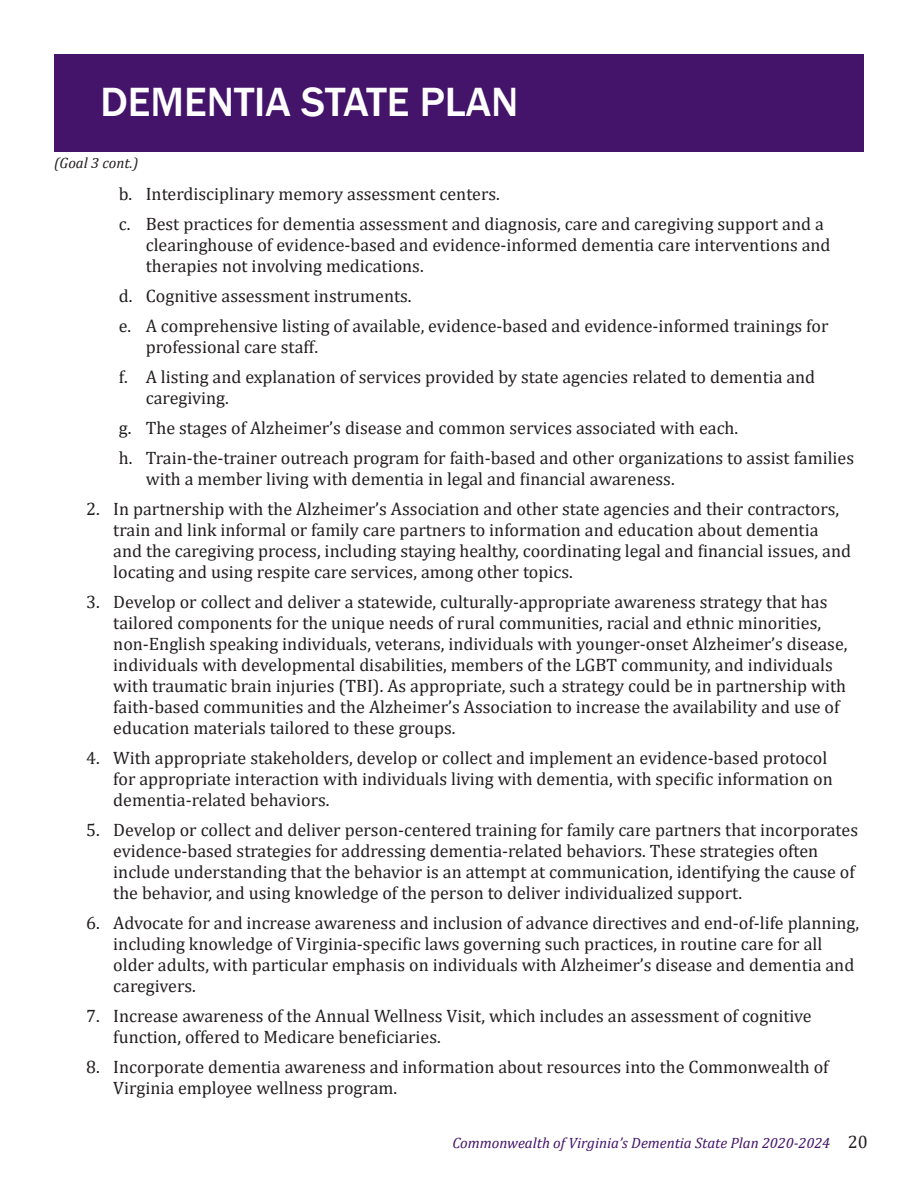
<style>
.page{position:relative;width:918px;height:1188px;background:#fff}
.page>*{position:absolute;margin:0;border:0;box-sizing:border-box;transform-origin:0 0}
.t1{font:500 42px "Franklin Gothic";color:#fff}
.t2{font:18px/21px "Cambria";color:#231f20}
.t3{font:italic 15px "Cambria";color:#44146b}
.t4{font:italic 15px "Cambria";color:#231f20}
.s1{font-style:normal;font-size:18px;color:#231f20}
</style>
<div class="page">
<div style="left:54px;top:54px;width:810px;height:98px;background:#44146b"></div>
<p class="t1" style="left:100px;top:76px;width:420px">DEMENTIA STATE PLAN</p>
<p class="t4" style="left:54px;top:153px;width:86px">(Goal 3 cont.)</p>
<p class="t2" style="left:119px;top:183px;width:383px">b. Interdisciplinary memory assessment centers.</p>
<p class="t2" style="left:146px;top:213px;width:686px;text-indent:-27px">c. Best practices for dementia assessment and diagnosis, care and caregiving support and a clearinghouse of evidence-based and evidence-informed dementia care interventions and therapies not involving medications.</p>
<p class="t2" style="left:119px;top:285px;width:294px">d. Cognitive assessment instruments.</p>
<p class="t2" style="left:146px;top:315px;width:684px;text-indent:-27px">e. A comprehensive listing of available, evidence-based and evidence-informed trainings for professional care staff.</p>
<p class="t2" style="left:146px;top:366px;width:671px;text-indent:-27px">f. A listing and explanation of services provided by state agencies related to dementia and caregiving.</p>
<p class="t2" style="left:119px;top:417px;width:621px">g. The stages of Alzheimer’s disease and common services associated with each.</p>
<p class="t2" style="left:119px;top:447px;width:737px">h. Train-the-trainer outreach program for faith-based and other organizations to assist families</p>
<p class="t2" style="left:146px;top:468px;width:530px">with a member living with dementia in legal and financial awareness.</p>
<p class="t2" style="left:86px;top:498px;width:754px;text-align:center">2. In partnership with the Alzheimer’s Association and other state agencies and their contractors, train and link informal or family care partners to information and education about dementia</p>
<p class="t2" style="left:113px;top:540px;width:739px">and the caregiving process, including staying healthy, coordinating legal and financial issues, and</p>
<p class="t2" style="left:113px;top:561px;width:461px">locating and using respite care services, among other topics.</p>
<p class="t2" style="left:113px;top:591px;width:736px;text-indent:-27px">3. Develop or collect and deliver a statewide, culturally-appropriate awareness strategy that has tailored components for the unique needs of rural communities, racial and ethnic minorities, non-English speaking individuals, veterans, individuals with younger-onset Alzheimer’s disease, individuals with developmental disabilities, members of the LGBT community, and individuals with traumatic brain injuries (TBI). As appropriate, such a strategy could be in partnership with faith-based communities and the Alzheimer’s Association to increase the availability and use of education materials tailored to these groups.</p>
<p class="t2" style="left:86px;top:747px;width:743px">4. With appropriate stakeholders, develop or collect and implement an evidence-based protocol</p>
<p class="t2" style="left:113px;top:768px;width:721px">for appropriate interaction with individuals living with dementia, with specific information on</p>
<p class="t2" style="left:113px;top:789px;width:218px">dementia-related behaviors.</p>
<p class="t2" style="left:113px;top:819px;width:746px;text-indent:-27px">5. Develop or collect and deliver person-centered training for family care partners that incorporates evidence-based strategies for addressing dementia-related behaviors. These strategies often include understanding that the behavior is an attempt at communication, identifying the cause of the behavior, and using knowledge of the person to deliver individualized support.</p>
<p class="t2" style="left:86px;top:912px;width:774px">6. Advocate for and increase awareness and inclusion of advance directives and end-of-life planning,</p>
<p class="t2" style="left:113px;top:933px;width:710px">including knowledge of Virginia-specific laws governing such practices, in routine care for all</p>
<p class="t2" style="left:113px;top:954px;width:743px">older adults, with particular emphasis on individuals with Alzheimer’s disease and dementia and caregivers.</p>
<p class="t2" style="left:86px;top:1005px;width:727px">7. Increase awareness of the Annual Wellness Visit, which includes an assessment of cognitive</p>
<p class="t2" style="left:113px;top:1026px;width:329px">function, offered to Medicare beneficiaries.</p>
<p class="t2" style="left:113px;top:1056px;width:717px;text-indent:-27px">8. Incorporate dementia awareness and information about resources into the Commonwealth of<br>Virginia employee wellness program.</p>
<p class="t3" style="left:452px;top:1132px;width:417px">Commonwealth of Virginia’s Dementia State Plan 2020-2024 <span class="s1">20</span></p>
</div>
